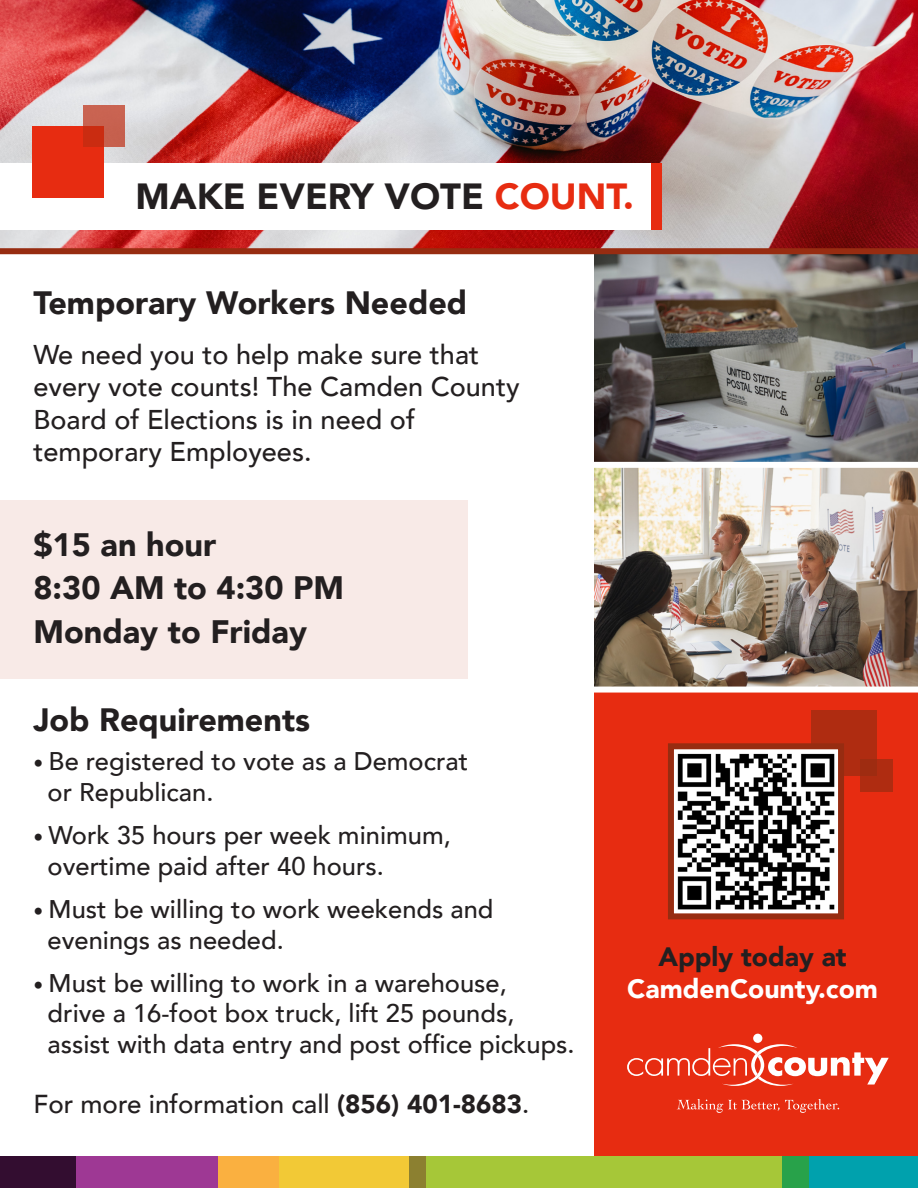
<style>
.page{position:relative;width:918px;height:1188px;background:#fff}
.page>*{position:absolute;margin:0;border:0;box-sizing:border-box;transform-origin:0 0}
.t1{font:900 36.3px "Avenir";color:#231f20}
.t2{font:900 32.4px "Avenir";color:#231f20}
.t3{font:900 32.25px "Avenir";color:#231f20}
.t4{font:500 27.15px/32.5px "Avenir";color:#231f20}
.t5{font:900 26.55px "Avenir";color:#fff}
.t6{font:900 26.55px "Avenir";color:#231f20}
.t7{font:500 25.95px "Avenir";color:#231f20}
.t8{font:500 25.5px "Avenir";color:#231f20}
.s1{color:#e72c11}
.s2{font-size:19.5px}
.s3{font-weight:900}
</style>
<div class="page">
<div style="left:0;top:500px;width:467px;height:179px;background:#f8eae7"></div>
<div style="left:594px;top:230px;width:324px;height:958px;background:#e72c11"></div>
<div style="left:811px;top:711px;width:66px;height:65px;background:#af2c11"></div>
<img style="left:594px;top:468px;width:324px;height:219px">
<img style="left:594px;top:254px;width:324px;height:208px">
<img style="left:0;top:0;width:918px;height:248px">
<div style="left:753px;top:1034px;width:9px;height:9px;background:#fff;border-radius:50%"></div>
<svg style="left:627px;top:1044px;width:262px;height:42px"></svg>
<svg style="left:677px;top:1099px;width:162px;height:14px"></svg>
<div style="left:426px;top:1156px;width:356px;height:32px;background:#a6c738"></div>
<div style="left:76px;top:1156px;width:142px;height:32px;background:#9e3894"></div>
<div style="left:279px;top:1156px;width:131px;height:32px;background:#f2c936"></div>
<div style="left:808px;top:1156px;width:110px;height:32px;background:#00a1ad"></div>
<div style="left:0;top:1156px;width:76px;height:32px;background:#330d30"></div>
<div style="left:409px;top:1156px;width:17px;height:32px;background:#8c8030"></div>
<div style="left:782px;top:1156px;width:27px;height:32px;background:#28a24a"></div>
<div style="left:218px;top:1156px;width:61px;height:32px;background:#fab040"></div>
<img style="left:675px;top:750px;width:162px;height:162px">
<div style="left:668px;top:743px;width:176px;height:176px;border:6px solid #972c11"></div>
<div style="left:0;top:163px;width:653px;height:67px;background:#fff"></div>
<div style="left:651px;top:163px;width:11px;height:67px;background:#e72c11"></div>
<div style="left:32px;top:126px;width:72px;height:72px;background:#e72c11"></div>
<svg style="left:83px;top:105px;width:41px;height:42px;background:#c8543f"></svg>
<div style="left:0;top:248px;width:918px;height:6px;background:#972c11"></div>
<div style="left:584px;top:462px;width:334px;height:6px;background:#fff"></div>
<div style="left:584px;top:687px;width:334px;height:6px;background:#fff"></div>
<div style="left:860px;top:760px;width:33px;height:32px;background:linear-gradient(to bottom,#a42c11,#b12c11)"></div>
<p class="t1" style="left:136px;top:165px;width:500px">MAKE EVERY VOTE <span class="s1">COUNT.</span></p>
<p class="t3" style="left:33px;top:275px;width:435px">Temporary Workers Needed</p>
<p class="t4" style="left:33px;top:337px;width:488px">We need you to help make sure that every vote counts! The Camden County<br>Board of Elections is in need of temporary Employees.</p>
<p class="t2" style="left:33px;top:517px;width:184px">$15 an hour</p>
<p class="t2" style="left:33px;top:560px;width:312px">8:30 AM to 4:30 PM</p>
<p class="t2" style="left:33px;top:604px;width:275px">Monday to Friday</p>
<p class="t3" style="left:33px;top:692px;width:278px">Job Requirements</p>
<p class="t8" style="left:33px;top:740px;width:436px"><span class="s2">•</span> Be registered to vote as a Democrat</p>
<p class="t8" style="left:48px;top:770px;width:167px">or Republican.</p>
<p class="t8" style="left:33px;top:813px;width:419px"><span class="s2">•</span> Work 35 hours per week minimum,</p>
<p class="t8" style="left:48px;top:844px;width:338px">overtime paid after 40 hours.</p>
<p class="t8" style="left:33px;top:887px;width:462px"><span class="s2">•</span> Must be willing to work weekends and</p>
<p class="t8" style="left:48px;top:918px;width:238px">evenings as needed.</p>
<p class="t8" style="left:33px;top:961px;width:475px"><span class="s2">•</span> Must be willing to work in a warehouse,</p>
<p class="t8" style="left:48px;top:992px;width:468px">drive a 16-foot box truck, lift 25 pounds,</p>
<p class="t8" style="left:48px;top:1022px;width:529px">assist with data entry and post office pickups.</p>
<p class="t7" style="left:33px;top:1081px;width:497px">For more information call <span class="s3">(856) 401-8683</span>.</p>
<p class="t6" style="left:658px;top:934px;width:190px">Apply today at</p>
<p class="t5" style="left:627px;top:966px;width:252px">CamdenCounty.com</p>
</div>
